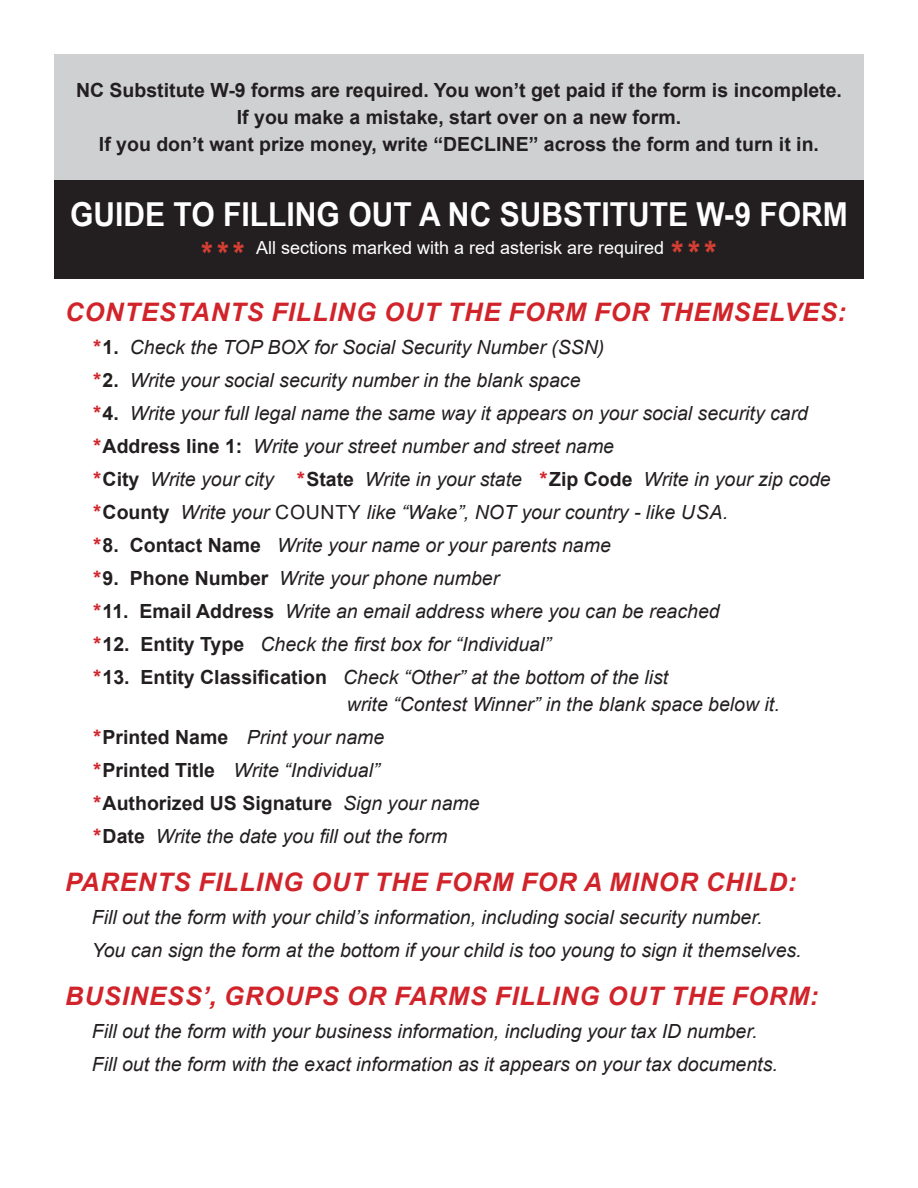
<style>
.page{position:relative;width:918px;height:1188px;background:#fff}
.page>*{position:absolute;margin:0;border:0;box-sizing:border-box;transform-origin:0 0}
.t1{font:700 33px "Arial Narrow";color:#fff;scale:1.11 1}
.t2{font:italic 700 25.5px "Arial";letter-spacing:.035em;color:#d1232a}
.t3{font:italic 19.5px/27px "Arial";color:#231f20}
.t4{font:700 19.5px "Arial";color:#231f20}
.t5{font:18px "Arial";color:#fff}
.s1{font-weight:900;font-size:31.5px;color:#d53f33}
.s2{font-weight:900;font-size:33px;color:#d53f33}
.s3{font-weight:900;font-style:normal;color:#d1232a}
.s4{font-weight:700;font-style:normal}
.s5{font-style:normal}
</style>
<div class="page">
<div style="left:54px;top:177px;width:810px;height:102px;background:#231f20"></div>
<div style="left:54px;top:54px;width:810px;height:125px;background:#cfd0d2"></div>
<p class="t4" style="left:76px;top:76px;width:768px">NC Substitute W-9 forms are required. You won’t get paid if the form is incomplete.</p>
<p class="t4" style="left:237px;top:103px;width:446px">If you make a mistake, start over on a new form.</p>
<p class="t4" style="left:99px;top:130px;width:722px">If you don’t want prize money, write “DECLINE” across the form and turn it in.</p>
<p class="t1" style="left:70px;top:189px;width:702px">GUIDE TO FILLING OUT A NC SUBSTITUTE W-9 FORM</p>
<p class="t5" style="left:199px;top:235px;width:521px"><span class="s1">***</span> All sections marked with a red asterisk are required <span class="s2">***</span></p>
<p class="t2" style="left:65px;top:295px;width:782px">CONTESTANTS FILLING OUT THE FORM FOR THEMSELVES:</p>
<p class="t3" style="left:92px;top:334px;width:514px"><span class="s3">*</span><span class="s4">1.</span> Check the TOP BOX for Social Security Number (SSN)</p>
<p class="t3" style="left:92px;top:367px;width:490px"><span class="s3">*</span><span class="s4">2.</span> Write your social security number in the blank space</p>
<p class="t3" style="left:92px;top:400px;width:718px"><span class="s3">*</span><span class="s4">4.</span> Write your full legal name the same way it appears on your social security card</p>
<p class="t3" style="left:92px;top:433px;width:524px"><span class="s3">*</span><span class="s4">Address line 1:</span> Write your street number and street name</p>
<p class="t3" style="left:92px;top:466px;width:741px"><span class="s3">*</span><span class="s4">City</span> Write your city <span class="s3">*</span><span class="s4">State</span> Write in your state <span class="s3">*</span><span class="s4">Zip Code</span> Write in your zip code</p>
<p class="t3" style="left:92px;top:499px;width:638px"><span class="s3">*</span><span class="s4">County</span> Write your <span class="s5">COUNTY</span> like “Wake”, NOT your country - like USA.</p>
<p class="t3" style="left:92px;top:532px;width:521px"><span class="s3">*</span><span class="s4">8. Contact Name</span> Write your name or your parents name</p>
<p class="t3" style="left:92px;top:565px;width:409px"><span class="s3">*</span><span class="s4">9. Phone Number</span> Write your phone number</p>
<p class="t3" style="left:92px;top:598px;width:629px"><span class="s3">*</span><span class="s4">11. Email Address</span> Write an email address where you can be reached</p>
<p class="t3" style="left:92px;top:631px;width:461px"><span class="s3">*</span><span class="s4">12. Entity Type</span> Check the first box for “Individual”</p>
<p class="t3" style="left:347px;top:664px;width:435px;text-indent:-255px"><span class="s3">*</span><span class="s4">13. Entity Classification</span> Check “Other” at the bottom of the list<br>write “Contest Winner” in the blank space below it.</p>
<p class="t3" style="left:92px;top:724px;width:294px"><span class="s3">*</span><span class="s4">Printed Name</span> Print your name</p>
<p class="t3" style="left:92px;top:757px;width:289px"><span class="s3">*</span><span class="s4">Printed Title</span> Write “Individual”</p>
<p class="t3" style="left:92px;top:787px;width:389px;line-height:33px"><span class="s3">*</span><span class="s4">Authorized US Signature</span> Sign your name <span class="s3">*</span><span class="s4">Date</span> Write the date you fill out the form</p>
<p class="t2" style="left:65px;top:865px;width:732px">PARENTS FILLING OUT THE FORM FOR A MINOR CHILD:</p>
<p class="t3" style="left:92px;top:904px;width:672px">Fill out the form with your child’s information, including social security number.</p>
<p class="t3" style="left:92px;top:937px;width:711px">You can sign the form at the bottom if your child is too young to sign it themselves.</p>
<p class="t2" style="left:65px;top:979px;width:755px">BUSINESS’, GROUPS OR FARMS FILLING OUT THE FORM:</p>
<p class="t3" style="left:92px;top:1018px;width:667px">Fill out the form with your business information, including your tax ID number.</p>
<p class="t3" style="left:92px;top:1051px;width:688px">Fill out the form with the exact information as it appears on your tax documents.</p>
</div>
